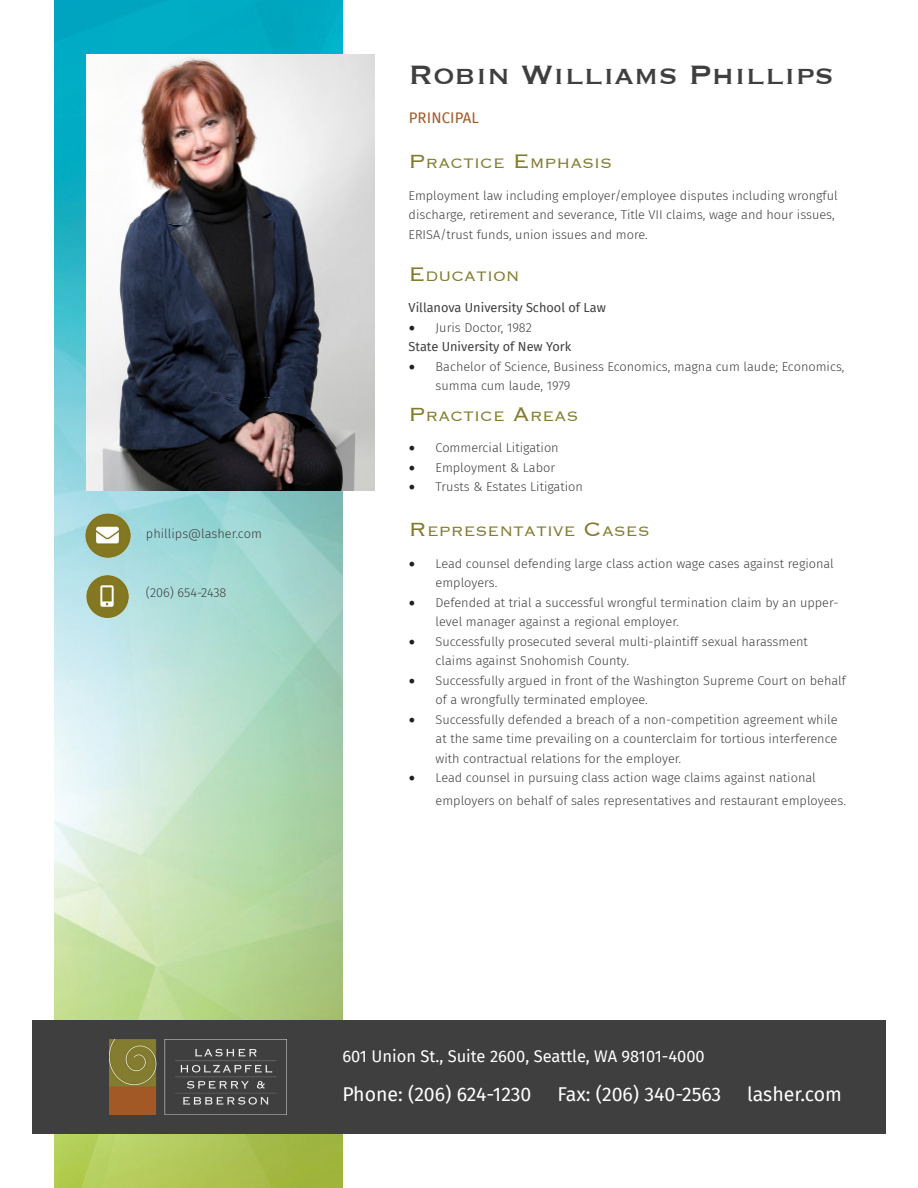
<style>
.page{position:relative;width:918px;height:1188px;background:#fff}
.page>*{position:absolute;margin:0;border:0;box-sizing:border-box;transform-origin:0 0}
.Attorney_Name{font:34.5px "Copperplate";color:#3f3f3f}
.t1{font:19.5px "Fira Sans";color:#fff}
.t2{font:300 17.85px "Copperplate";color:#837c30}
.t3{font:16.5px "Fira Sans";color:#fff}
.Job_Title{font:15px "Fira Sans";letter-spacing:.01em;color:#a35825}
.t4{font:300 12.75px/19.5px "Fira Sans";color:#3f3f3f}
.t5{font:12.75px "Fira Sans";color:#3f3f3f}
.s1{font-size:25.5px}
.s2{font-family:"Minion Pro";font-weight:400;font-size:18px;color:#231f20}
</style>
<div class="page">
<img style="left:54px;top:0;width:288px;height:1188px">
<div style="left:32px;top:1020px;width:854px;height:114px;background:#3f3f3f"></div>
<img style="left:110px;top:1040px;width:176px;height:75px">
<img style="left:86px;top:54px;width:289px;height:436px">
<img style="left:86px;top:513px;width:45px;height:45px">
<img style="left:86px;top:576px;width:42px;height:41px">
<p class="t4" style="left:146px;top:524px;width:117px">phillips@lasher.com</p>
<p class="t4" style="left:146px;top:583px;width:82px">(206) 654-2438</p>
<p class="Attorney_Name" style="left:409px;top:52px;width:427px">Robin Williams Phillips</p>
<p class="Job_Title" style="left:409px;top:107px;width:72px">PRINCIPAL</p>
<p class="t2" style="left:409px;top:152px;width:205px"><span class="s1">P</span>ractice <span class="s1">E</span> mphasis</p>
<p class="t4" style="left:409px;top:186px;width:431px">Employment law including employer/employee disputes including wrongful discharge, retirement and severance, Title VII claims, wage and hour issues,<br>ERISA/trust funds, union issues and more.</p>
<p class="t2" style="left:409px;top:264px;width:113px"><span class="s1">E</span> ducation</p>
<p class="t5" style="left:409px;top:298px;width:199px">Villanova University School of Law</p>
<p class="t4" style="left:409px;top:318px;width:125px"><span class="s2">•</span> Juris Doctor, 1982</p>
<p class="t5" style="left:409px;top:337px;width:164px">State University of New York</p>
<p class="t4" style="left:436px;top:357px;width:411px;text-indent:-27px"><span class="s2">•</span> Bachelor of Science, Business Economics, magna cum laude; Economics, summa cum laude, 1979</p>
<p class="t2" style="left:409px;top:405px;width:171px"><span class="s1">P</span>ractice <span class="s1">A</span>reas</p>
<p class="t4" style="left:409px;top:438px;width:152px"><span class="s2">•</span> Commercial Litigation</p>
<p class="t4" style="left:409px;top:458px;width:148px"><span class="s2">•</span> Employment &amp; Labor</p>
<p class="t4" style="left:409px;top:477px;width:176px"><span class="s2">•</span> Trusts &amp; Estates Litigation</p>
<p class="t2" style="left:409px;top:520px;width:243px"><span class="s1">R</span> epresentative <span class="s1">C</span>ases</p>
<p class="t4" style="left:436px;top:554px;width:400px;text-indent:-27px"><span class="s2">•</span> Lead counsel defending large class action wage cases against regional employers.</p>
<p class="t4" style="left:436px;top:593px;width:404px;text-indent:-27px"><span class="s2">•</span> Defended at trial a successful wrongful termination claim by an upper&shy;level manager against a regional employer.</p>
<p class="t4" style="left:436px;top:632px;width:374px;text-indent:-27px"><span class="s2">•</span> Successfully prosecuted several multi-plaintiff sexual harassment claims against Snohomish County.</p>
<p class="t4" style="left:436px;top:671px;width:412px;text-indent:-27px"><span class="s2">•</span> Successfully argued in front of the Washington Supreme Court on behalf of a wrongfully terminated employee.</p>
<p class="t4" style="left:436px;top:710px;width:403px;text-align:justify;text-indent:-27px"><span class="s2">•</span> Successfully defended a breach of a non-competition agreement while at the same time prevailing on a counterclaim for tortious interference with contractual relations for the employer.</p>
<p class="t4" style="left:436px;top:767px;width:412px;line-height:22.5px;text-indent:-27px"><span class="s2">•</span> Lead counsel in pursuing class action wage claims against national employers on behalf of sales representatives and restaurant employees.</p>
<p class="t3" style="left:342px;top:1044px;width:364px">601 Union St., Suite 2600, Seattle, WA 98101-4000</p>
<p class="t1" style="left:342px;top:1079px;width:191px">Phone: (206) 624-1230</p>
<p class="t1" style="left:557px;top:1079px;width:166px">Fax: (206) 340-2563</p>
<p class="t1" style="left:747px;top:1079px;width:96px">lasher.com</p>
</div>
